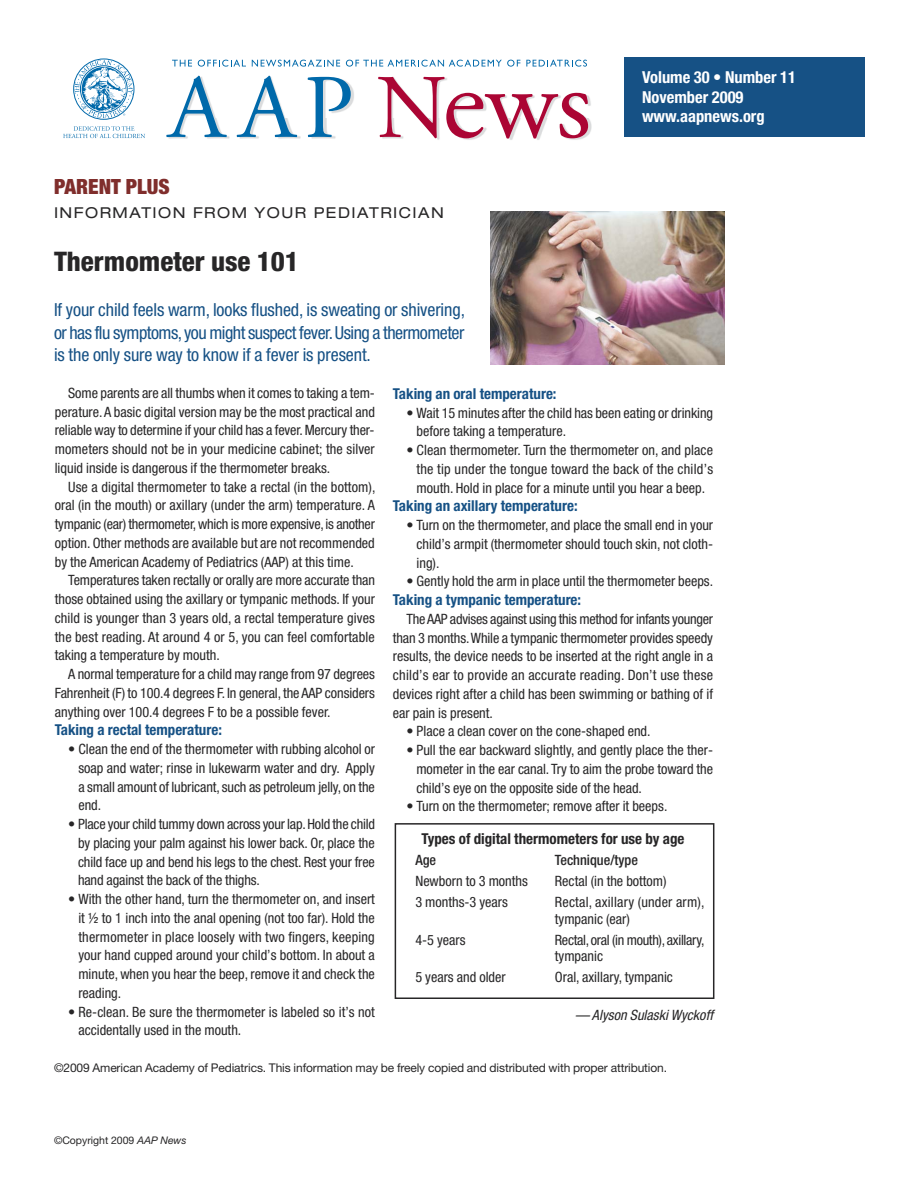
<style>
.page{position:relative;width:918px;height:1188px;background:#fff}
.page>*{position:absolute;margin:0;border:0;box-sizing:border-box;transform-origin:0 0}
.t1{font:800 condensed 27px "Helvetica Neue";color:#272627}
.t2{font:900 condensed 21px "Helvetica Neue";color:#802e2c}
.t3{font:condensed 18px/22.5px "Helvetica Neue";letter-spacing:-.005em;color:#165185;text-align:justify}
.t4{font:700 condensed 16.5px/19.5px "Helvetica Neue";color:#fff}
.t5{font:700 condensed 15px "Helvetica Neue";color:#165185}
.t6{font:700 condensed 15px "Helvetica Neue";color:#272627}
.t7{font:expanded 15px "Helvetica Neue";letter-spacing:.1em;color:#272627}
.t8{font:condensed 14.25px/18.8px "Helvetica Neue";color:#272627;text-align:justify}
.t9{font:condensed 14.25px/16.5px "Helvetica Neue";letter-spacing:-.02em;color:#272627}
.t10{font:italic condensed 14.25px "Helvetica Neue";letter-spacing:.005em;color:#272627}
.t11{font:500 condensed 14.25px "Helvetica Neue";color:#272627}
.t12{font:12px "Helvetica Neue LT Std";letter-spacing:-.01em;color:#272627}
.t13{font:10.5px "Helvetica Neue";color:#272627}
.s1{font-style:italic}
</style>
<div class="page">
<img style="left:167px;top:59px;width:425px;height:81px">
<svg style="left:166px;top:76px;width:61px;height:61px"></svg>
<svg style="left:237px;top:76px;width:60px;height:61px"></svg>
<svg style="left:307px;top:77px;width:44px;height:60px"></svg>
<svg style="left:378px;top:77px;width:210px;height:62px"></svg>
<svg style="left:172px;top:60px;width:20px;height:7px"></svg>
<svg style="left:198px;top:60px;width:48px;height:7px"></svg>
<svg style="left:252px;top:60px;width:88px;height:7px"></svg>
<svg style="left:346px;top:60px;width:174px;height:7px"></svg>
<svg style="left:526px;top:60px;width:61px;height:7px"></svg>
<svg style="left:63px;top:126px;width:82px;height:12px"></svg>
<svg style="left:74px;top:60px;width:59px;height:58px"></svg>
<div style="left:624px;top:57px;width:240px;height:79px;background:#165185"></div>
<img style="left:490px;top:212px;width:234px;height:153px">
<div style="left:395px;top:823px;width:319px;height:176px;border:2px solid #272627"></div>
<h2 class="t2" style="left:54px;top:175px;width:117px">PARENT PLUS</h2>
<p class="t7" style="left:54px;top:208px;width:391px">INFORMATION FROM YOUR PEDIATRICIAN</p>
<h1 class="t1" style="left:54px;top:252px;width:246px">Thermometer use 101</h1>
<p class="t3" style="left:54px;top:300px;width:412px">If your child feels warm, looks flushed, is sweating or shivering, or has flu symptoms, you might suspect fever. Using a thermometer is the only sure way to know if a fever is present.</p>
<p class="t4" style="left:642px;top:69px;width:156px">Volume 30 • Number 11<br>November 2009 www.aapnews.org</p>
<p class="t8" style="left:55px;top:385px;width:322px;text-indent:14px">Some parents are all thumbs when it comes to taking a tem&shy;perature. A basic digital version may be the most practical and reliable way to determine if your child has a fever. Mercury ther&shy;mometers should not be in your medicine cabinet; the silver liquid inside is dangerous if the thermometer breaks.</p>
<p class="t8" style="left:55px;top:478px;width:322px;text-indent:14px">Use a digital thermometer to take a rectal (in the bottom), oral (in the mouth) or axillary (under the arm) temperature. A tympanic (ear) thermometer, which is more expensive, is another option. Other methods are available but are not recommended by the American Academy of Pediatrics (AAP) at this time.</p>
<p class="t8" style="left:55px;top:572px;width:322px;text-indent:14px">Temperatures taken rectally or orally are more accurate than those obtained using the axillary or tympanic methods. If your child is younger than 3 years old, a rectal temperature gives the best reading. At around 4 or 5, you can feel comfortable taking a temperature by mouth.</p>
<p class="t8" style="left:55px;top:666px;width:322px;text-indent:14px">A normal temperature for a child may range from 97 degrees Fahrenheit (F) to 100.4 degrees F. In general, the AAP considers anything over 100.4 degrees F to be a possible fever.</p>
<p class="t5" style="left:55px;top:725px;width:169px">Taking a rectal temperature:</p>
<p class="t8" style="left:78px;top:741px;width:298px;text-indent:-10px">• Clean the end of the thermometer with rubbing alcohol or soap and water; rinse in lukewarm water and dry. Apply a small amount of lubricant, such as petroleum jelly, on the end.</p>
<p class="t8" style="left:78px;top:816px;width:299px;text-indent:-10px">• Place your child tummy down across your lap. Hold the child by placing your palm against his lower back. Or, place the child face up and bend his legs to the chest. Rest your free hand against the back of the thighs.</p>
<p class="t8" style="left:78px;top:891px;width:298px;text-indent:-10px">• With the other hand, turn the thermometer on, and insert it ½ to 1 inch into the anal opening (not too far). Hold the thermometer in place loosely with two fingers, keeping your hand cupped around your child’s bottom. In about a minute, when you hear the beep, remove it and check the reading.</p>
<p class="t8" style="left:78px;top:1003px;width:298px;text-indent:-10px">• Re-clean. Be sure the thermometer is labeled so it’s not accidentally used in the mouth.</p>
<p class="t5" style="left:393px;top:388px;width:165px">Taking an oral temperature:</p>
<p class="t8" style="left:417px;top:404px;width:298px;text-indent:-10px">• Wait 15 minutes after the child has been eating or drinking before taking a temperature.</p>
<p class="t8" style="left:417px;top:442px;width:298px;text-indent:-10px">• Clean thermometer. Turn the thermometer on, and place the tip under the tongue toward the back of the child’s mouth. Hold in place for a minute until you hear a beep.</p>
<p class="t5" style="left:393px;top:501px;width:186px">Taking an axillary temperature:</p>
<p class="t8" style="left:417px;top:517px;width:298px;text-indent:-10px">• Turn on the thermometer, and place the small end in your child’s armpit (thermometer should touch skin, not cloth&shy;ing).</p>
<p class="t8" style="left:406px;top:573px;width:308px">• Gently hold the arm in place until the thermometer beeps.</p>
<p class="t5" style="left:393px;top:594px;width:190px">Taking a tympanic temperature:</p>
<p class="t8" style="left:393px;top:611px;width:322px;text-indent:14px">The AAP advises against using this method for infants younger than 3 months. While a tympanic thermometer provides speedy results, the device needs to be inserted at the right angle in a child’s ear to provide an accurate reading. Don’t use these devices right after a child has been swimming or bathing of if ear pain is present.</p>
<p class="t8" style="left:406px;top:723px;width:246px">• Place a clean cover on the cone-shaped end.</p>
<p class="t8" style="left:416px;top:742px;width:298px;text-indent:-10px">• Pull the ear backward slightly, and gently place the ther&shy;mometer in the ear canal. Try to aim the probe toward the child’s eye on the opposite side of the head.</p>
<p class="t8" style="left:406px;top:798px;width:263px">• Turn on the thermometer; remove after it beeps.</p>
<p class="t6" style="left:421px;top:834px;width:265px">Types of digital thermometers for use by age</p>
<p class="t11" style="left:415px;top:855px;width:22px">Age</p>
<p class="t11" style="left:555px;top:855px;width:85px">Technique/type</p>
<p class="t8" style="left:415px;top:873px;width:114px">Newborn to 3 months</p>
<p class="t8" style="left:555px;top:873px;width:113px">Rectal (in the bottom)</p>
<p class="t8" style="left:415px;top:894px;width:94px">3 months-3 years</p>
<p class="t8" style="left:555px;top:895px;width:151px;line-height:16.5px">Rectal, axillary (under arm), tympanic (ear)</p>
<p class="t8" style="left:415px;top:932px;width:52px">4-5 years</p>
<p class="t9" style="left:555px;top:933px;width:151px">Rectal, oral (in mouth), axillary, tympanic</p>
<p class="t8" style="left:415px;top:969px;width:92px">5 years and older</p>
<p class="t8" style="left:555px;top:969px;width:120px">Oral, axillary, tympanic</p>
<p class="t10" style="left:575px;top:1010px;width:140px">— Alyson SulaskiWyckoff</p>
<p class="t12" style="left:54px;top:1060px;width:615px">©2009 American Academy of Pediatrics. This information may be freely copied and distributed with proper attribution.</p>
<p class="t13" style="left:54px;top:1137px;width:134px">©Copyright 2009 <span class="s1">AAP News</span></p>
</div>
